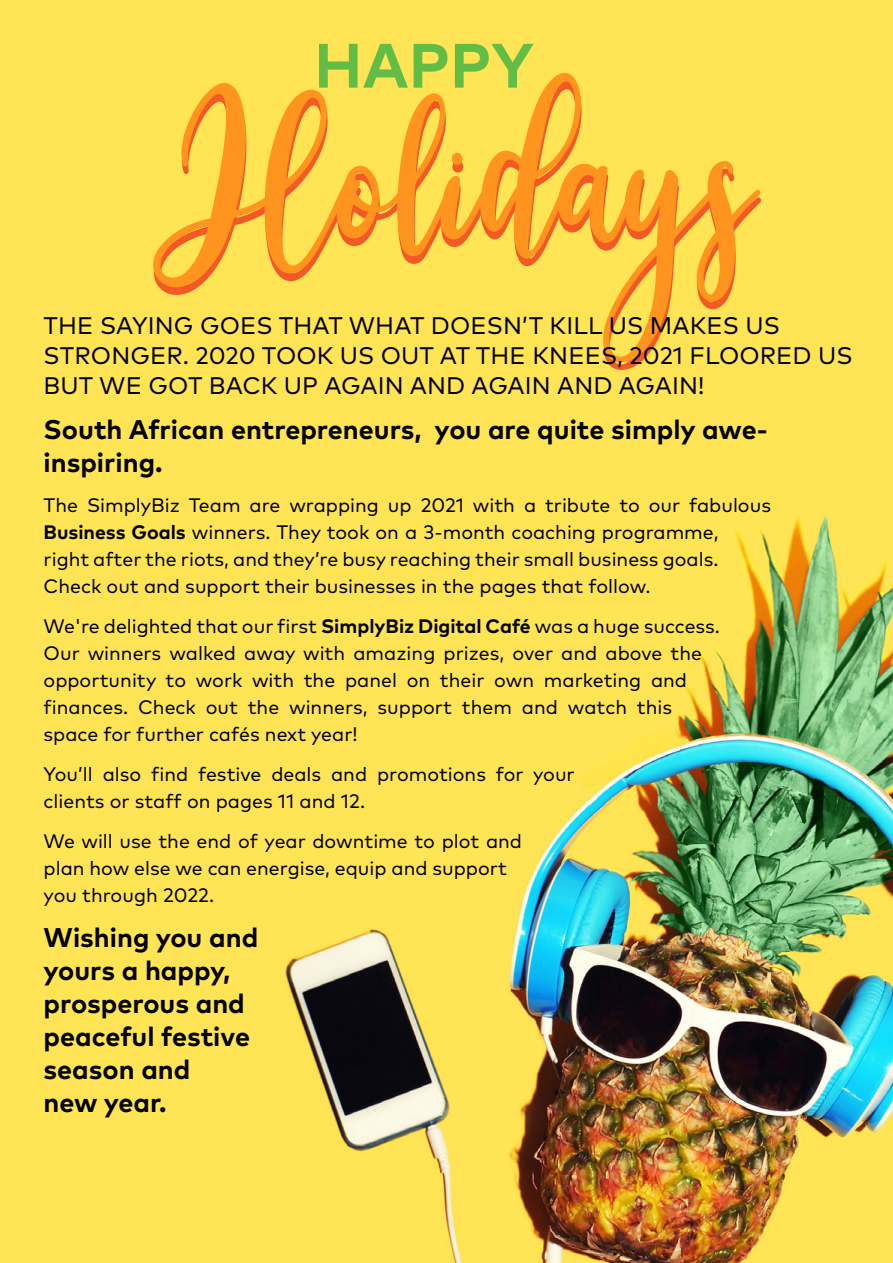
<style>
.page{position:relative;width:893px;height:1263px;background:#ffe455}
.page>*{position:absolute;margin:0;border:0;box-sizing:border-box;transform-origin:0 0}
.t1{font:162.45px "Alesandra";color:#f25924}
.t2{font:700 62.55px "Mark Pro";color:#61bd45}
.t3{font:700 27px/33px "Mark Pro";color:#000}
.t4{font:24px/30px "Mark Pro";letter-spacing:.005em;color:#000}
.t5{font:19.5px/27px "Mark Pro";color:#000}
.s1{font-weight:700}
</style>
<div class="page">
<img style="left:285px;top:513px;width:608px;height:750px">
<h2 class="t2" style="left:314px;top:18px;width:221px">HAPPY</h2>
<h1 class="t1" style="left:154px;top:92px;width:603px">Holidays</h1>
<p class="t4" style="left:44px;top:308px;width:811px">THE SAYING GOES THAT WHAT DOESN’T KILL US MAKES US<br>STRONGER. 2020 TOOK US OUT AT THE KNEES, 2021 FLOORED US<br>BUT WE GOT BACK UP AGAIN AND AGAIN AND AGAIN!</p>
<h3 class="t3" style="left:44px;top:411px;width:726px">South African entrepreneurs, you are quite simply awe&shy;inspiring.</h3>
<p class="t5" style="left:44px;top:490px;width:729px">The SimplyBiz Team are wrapping up 2021 with a tribute to our fabulous <span class="s1">Business Goals</span> winners. They took on a 3-month coaching programme,<br>right after the riots, and they’re busy reaching their small business goals.<br>Check out and support their businesses in the pages that follow.</p>
<p class="t5" style="left:44px;top:611px;width:678px">We're delighted that our first <span class="s1">SimplyBiz Digital Café</span> was a huge success.<br>Our winners walked away with amazing prizes, over and above the opportunity to work with the panel on their own marketing and finances. Check out the winners, support them and watch this space for further cafés next year!</p>
<p class="t5" style="left:44px;top:759px;width:533px">You’ll also find festive deals and promotions for your clients or staff on pages 11 and 12.</p>
<p class="t5" style="left:44px;top:826px;width:480px">We will use the end of year downtime to plot and plan how else we can energise, equip and support you through 2022.</p>
<h3 class="t3" style="left:44px;top:919px;width:216px">Wishing you and yours a happy, prosperous and peaceful festive season and<br>new year.</h3>
</div>
